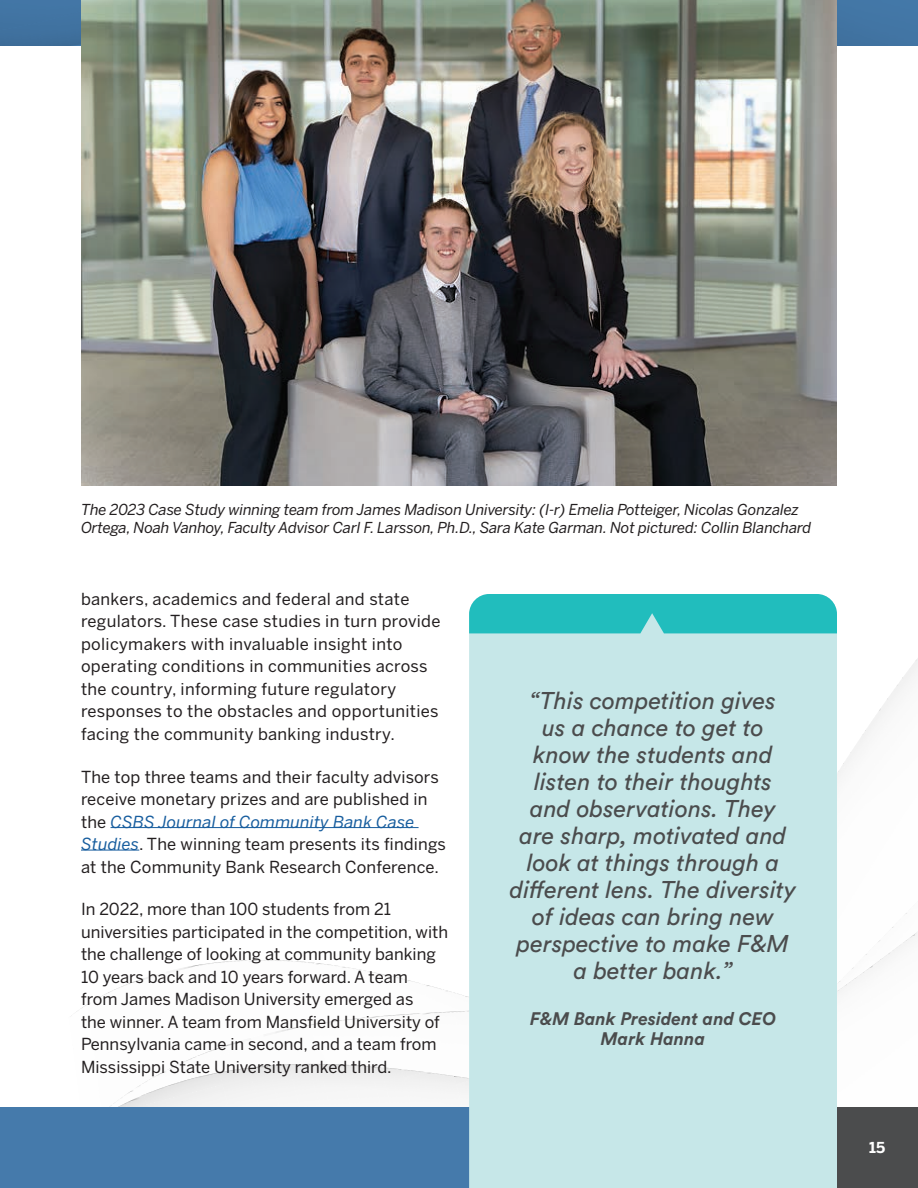
<style>
.page{position:relative;width:918px;height:1188px;background:#fff}
.page>*{position:absolute;margin:0;border:0;box-sizing:border-box;transform-origin:0 0}
.t1{font:italic 24px/27px "Circular Std";color:#4b4c4d;text-align:center}
.t2{font:italic 700 18px/19.5px "Circular Std";color:#4b4c4d;text-align:center}
.t3{font:16.5px/22.5px "Benton Sans";letter-spacing:.005em;color:#231f20}
.t4{font:italic 15px/18px "Benton Sans";letter-spacing:-.01em;color:#231f20}
.t5{font:700 15px "Benton Sans";color:#fff}
.s1{font-style:italic;color:#175d9e}
</style>
<div class="page">
<img style="left:110px;top:981px;width:26px;height:11px">
<img style="left:383px;top:980px;width:47px;height:36px">
<img style="left:136px;top:966px;width:57px;height:16px">
<img style="left:250px;top:960px;width:43px;height:2px">
<img style="left:422px;top:984px;width:22px;height:11px">
<img style="left:368px;top:971px;width:23px;height:18px">
<img style="left:389px;top:976px;width:17px;height:8px">
<img style="left:295px;top:961px;width:20px;height:3px">
<img style="left:314px;top:963px;width:25px;height:4px">
<img style="left:93px;top:992px;width:17px;height:9px">
<img style="left:193px;top:960px;width:54px;height:7px">
<img style="left:880px;top:698px;width:8px;height:74px">
<img style="left:917px;top:658px;width:1px;height:65px">
<svg style="left:841px;top:763px;width:4px;height:6px"></svg>
<svg style="left:899px;top:677px;width:5px;height:6px"></svg>
<img style="left:433px;top:1012px;width:31px;height:1px">
<img style="left:421px;top:1013px;width:10px;height:3px">
<img style="left:384px;top:1014px;width:20px;height:2px">
<img style="left:367px;top:1016px;width:21px;height:3px">
<img style="left:329px;top:1019px;width:25px;height:3px">
<img style="left:288px;top:1022px;width:42px;height:42px">
<img style="left:120px;top:1090px;width:13px;height:9px">
<img style="left:247px;top:1029px;width:49px;height:39px">
<img style="left:404px;top:1013px;width:17px;height:3px">
<img style="left:169px;top:1041px;width:71px;height:28px">
<svg style="left:354px;top:1017px;width:12px;height:3px"></svg>
<img style="left:374px;top:1066px;width:22px;height:41px">
<img style="left:363px;top:1065px;width:11px;height:23px">
<img style="left:268px;top:1064px;width:73px;height:43px">
<img style="left:838px;top:984px;width:9px;height:9px">
<img style="left:248px;top:1066px;width:72px;height:41px">
<img style="left:126px;top:1095px;width:20px;height:12px">
<div style="left:219px;top:1068px;width:80px;height:39px;background:#efefef"></div>
<img style="left:146px;top:1084px;width:122px;height:23px">
<img style="left:872px;top:959px;width:9px;height:9px">
<img style="left:889px;top:941px;width:17px;height:48px">
<img style="left:906px;top:934px;width:9px;height:43px">
<img style="left:454px;top:1076px;width:15px;height:9px">
<img style="left:401px;top:1069px;width:25px;height:9px">
<img style="left:144px;top:1072px;width:79px;height:33px">
<div style="left:0;top:1107px;width:918px;height:81px;background:#457aab"></div>
<div style="left:837px;top:1107px;width:81px;height:81px;background:#4b4c4d"></div>
<img style="left:18px;top:0;width:63px;height:19px">
<img style="left:0;top:0;width:18px;height:28px">
<img style="left:11px;top:19px;width:28px;height:3px">
<img style="left:871px;top:0;width:2px;height:45px">
<div style="left:837px;top:0;width:34px;height:45px;background:#4274a3"></div>
<img style="left:873px;top:0;width:19px;height:45px">
<img style="left:892px;top:0;width:10px;height:45px">
<img style="left:902px;top:0;width:16px;height:45px">
<img style="left:69px;top:7px;width:12px;height:38px">
<img style="left:39px;top:13px;width:34px;height:32px">
<img style="left:9px;top:22px;width:33px;height:23px">
<img style="left:0;top:28px;width:12px;height:17px">
<hr style="left:111px;top:827px;width:308px;height:1px;background:#175d9e">
<hr style="left:81px;top:850px;width:58px;height:1px;background:#175d9e">
<img style="left:81px;top:0;width:756px;height:486px">
<div style="left:469px;top:633px;width:368px;height:555px;background:#c6e7e8"></div>
<div style="left:469px;top:594px;width:368px;height:39px;background:#21bdbd"></div>
<p class="t4" style="left:81px;top:500px;width:732px">The 2023 Case Study winning team from James Madison University: (l-r) Emelia Potteiger, Nicolas Gonzalez<br>Ortega, Noah Vanhoy, Faculty Advisor Carl F. Larsson, Ph.D., Sara Kate Garman. Not pictured: Collin Blanchard</p>
<p class="t3" style="left:81px;top:588px;width:361px">bankers, academics and federal and state regulators. These case studies in turn provide policymakers with invaluable insight into operating conditions in communities across the country, informing future regulatory responses to the obstacles and opportunities facing the community banking industry.</p>
<p class="t3" style="left:81px;top:765px;width:367px">The top three teams and their faculty advisors receive monetary prizes and are published in the <span class="s1">CSBS Journal of Community Bank Case Studies</span>. The winning team presents its findings at the Community Bank Research Conference.</p>
<p class="t3" style="left:81px;top:898px;width:369px">In 2022, more than 100 students from 21 universities participated in the competition, with the challenge of looking at community banking 10 years back and 10 years forward. A team from James Madison University emerged as<br>the winner. A team from Mansfield University of Pennsylvania came in second, and a team from Mississippi State University ranked third.</p>
<p class="t1" style="left:510px;top:686px;width:288px">“This competition gives<br>us a chance to get to<br>know the students and listen to their thoughts<br>and observations. They are sharp, motivated and look at things through a different lens. The diversity of ideas can bring new perspective to make F&amp;M a better bank.”</p>
<p class="t2" style="left:530px;top:1009px;width:247px">F&amp;M Bank President and CEO<br>Mark Hanna</p>
<p class="t5" style="left:869px;top:1138px;width:18px">15</p>
</div>
